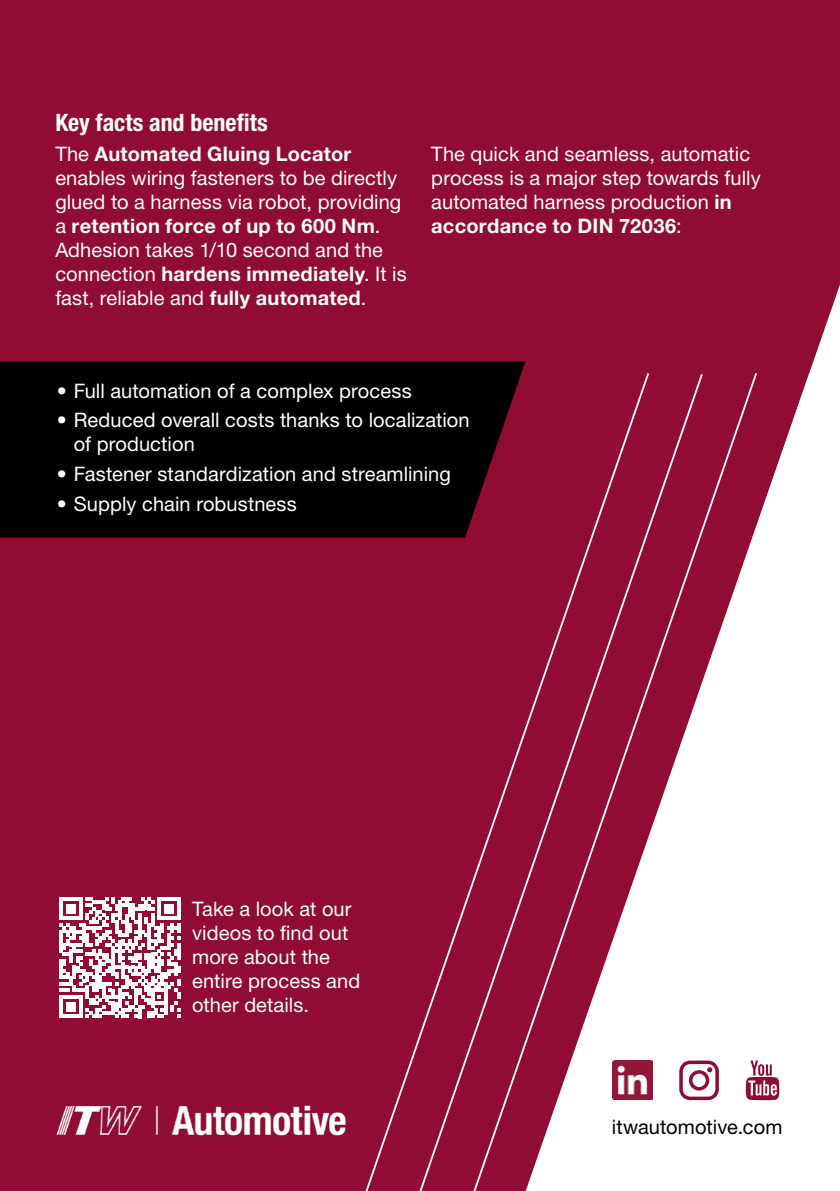
<style>
.page{position:relative;width:840px;height:1191px;background:#fff}
.page>*{position:absolute;margin:0;border:0;box-sizing:border-box;transform-origin:0 0}
.t1{font:700 condensed 24px "Helvetica Neue LT Std";color:#fff}
.t2{font:20px/24px "Helvetica Neue LT Std";letter-spacing:.005em;color:#fff}
.t3{font:20px "Helvetica Neue LT Std";letter-spacing:.005em;color:#000}
.s1{font-weight:700}
</style>
<div class="page">
<div style="left:0;top:0;width:839px;height:1191px;background:#910c32"></div>
<img style="left:28px;top:1077px;width:305px;height:85px">
<svg style="left:59px;top:897px;width:121px;height:121px"></svg>
<div style="left:0;top:362px;width:525px;height:175px;background:#000"></div>
<svg style="left:650px;top:372px;width:161px;height:819px"></svg>
<svg style="left:333px;top:371px;width:317px;height:820px;background:#8c2240"></svg>
<p class="t1" style="left:55px;top:108px;width:214px">Key facts and benefits</p>
<p class="t2" style="left:55px;top:142px;width:353px">The <span class="s1">Automated Gluing Locator </span>enables wiring fasteners to be directly glued to a harness via robot, providing a <span class="s1">retention force of up to 600 Nm</span>.<br>Adhesion takes 1/10 second and the connection <span class="s1">hardens immediately</span>. It is fast, reliable and <span class="s1">fully automated</span>.</p>
<p class="t2" style="left:431px;top:142px;width:331px">The quick and seamless, automatic process is a major step towards fully automated harness production <span class="s1">in accordance to DIN 72036</span>:</p>
<p class="t2" style="left:57px;top:378px;width:356px">• Full automation of a complex process</p>
<p class="t2" style="left:74px;top:408px;width:397px;text-indent:-17px">• Reduced overall costs thanks to localization of production</p>
<p class="t2" style="left:57px;top:462px;width:395px">• Fastener standardization and streamlining</p>
<p class="t2" style="left:57px;top:491px;width:241px">• Supply chain robustness</p>
<p class="t2" style="left:192px;top:896px;width:169px">Take a look at our videos to find out more about the entire process and other details.</p>
<p class="t3" style="left:611px;top:1115px;width:172px">itwautomotive.com</p>
</div>
